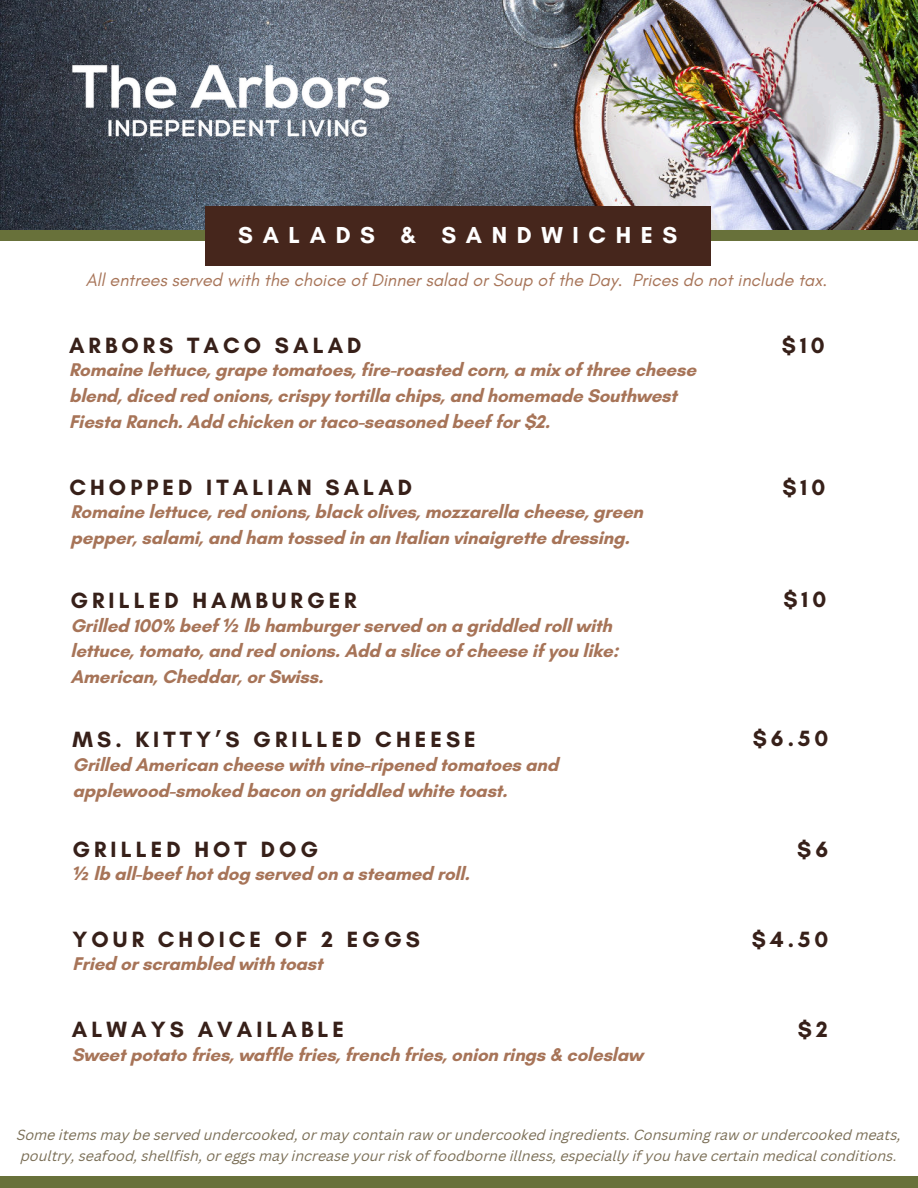
<style>
.page{position:relative;width:918px;height:1188px;background:#fff}
.page>*{position:absolute;margin:0;border:0;box-sizing:border-box;transform-origin:0 0}
.t1{font:700 23.55px "Glacial Indifference";letter-spacing:.41em;color:#fff}
.t2{font:700 22.5px "Glacial Indifference";letter-spacing:.18em;color:#372019}
.t3{font:700 18.75px/25.8px "Glacial Indifference";letter-spacing:-.01em;color:#a77458}
.t4{font:italic 18px "Glacial Indifference";color:#a77458}
.t5{font:italic 14.25px/21.3px "Canva Sans";color:#7b6f57}
.s1{font-family:"Noto Sans";font-style:italic}
</style>
<div class="page">
<div style="left:0;top:230px;width:918px;height:11px;background:#68713a"></div>
<div style="left:0;top:1177px;width:918px;height:11px;background:#68713a"></div>
<img style="left:0;top:0;width:918px;height:230px">
<div style="left:205px;top:207px;width:506px;height:58px;background:#46261c"></div>
<img style="left:57px;top:55px;width:348px;height:89px">
<p class="t1" style="left:238px;top:221px;width:441px">SALADS &amp; SANDWICHES</p>
<p class="t4" style="left:86px;top:269px;width:743px">All entrees served with the choice of Dinner salad or Soup of the Day. Prices do not include tax.</p>
<p class="t2" style="left:69px;top:331px;width:294px">ARBORS TACO SALAD</p>
<p class="t2" style="left:782px;top:331px;width:44px">$10</p>
<p class="t3" style="left:69px;top:357px;width:629px">Romaine lettuce, grape tomatoes, fire-roasted corn, a mix of three cheese blend, diced red onions, crispy tortilla chips, and homemade Southwest<br>Fiesta Ranch. Add chicken or taco-seasoned beef for $2.</p>
<p class="t2" style="left:69px;top:473px;width:344px">CHOPPED ITALIAN SALAD</p>
<p class="t2" style="left:782px;top:473px;width:44px">$10</p>
<p class="t3" style="left:70px;top:499px;width:574px">Romaine lettuce, red onions, black olives, mozzarella cheese, green pepper, salami, and ham tossed in an Italian vinaigrette dressing.</p>
<p class="t2" style="left:70px;top:587px;width:288px">GRILLED HAMBURGER</p>
<p class="t3" style="left:70px;top:612px;width:549px">Grilled 100% beef <span class="s1">½</span> lb hamburger served on a griddled roll with lettuce, tomato, and red onions. Add a slice of cheese if you like:<br>American, Cheddar, or Swiss.</p>
<p class="t2" style="left:73px;top:726px;width:405px">MS. KITTY’S GRILLED CHEESE</p>
<p class="t3" style="left:73px;top:751px;width:487px">Grilled American cheese with vine-ripened tomatoes and applewood-smoked bacon on griddled white toast.</p>
<p class="t2" style="left:783px;top:585px;width:44px">$10</p>
<p class="t2" style="left:753px;top:725px;width:77px">$6.50</p>
<p class="t2" style="left:73px;top:835px;width:247px">GRILLED HOT DOG</p>
<p class="t2" style="left:797px;top:835px;width:32px">$6</p>
<p class="t3" style="left:73px;top:861px;width:399px"><span class="s1">½</span> lb all-beef hot dog served on a steamed roll.</p>
<p class="t2" style="left:73px;top:925px;width:349px">YOUR CHOICE OF 2 EGGS</p>
<p class="t2" style="left:752px;top:925px;width:78px">$4.50</p>
<p class="t3" style="left:73px;top:951px;width:252px">Fried or scrambled with toast</p>
<p class="t2" style="left:72px;top:1016px;width:274px">ALWAYS AVAILABLE</p>
<p class="t2" style="left:798px;top:1016px;width:31px">$2</p>
<p class="t3" style="left:72px;top:1041px;width:572px">Sweet potato fries, waffle fries, french fries, onion rings &amp; coleslaw</p>
<p class="t5" style="left:17px;top:1124px;width:886px">Some items may be served undercooked, or may contain raw or undercooked ingredients. Consuming raw or undercooked meats, poultry, seafood, shellfish, or eggs may increase your risk of foodborne illness, especially if you have certain medical conditions.</p>
</div>
